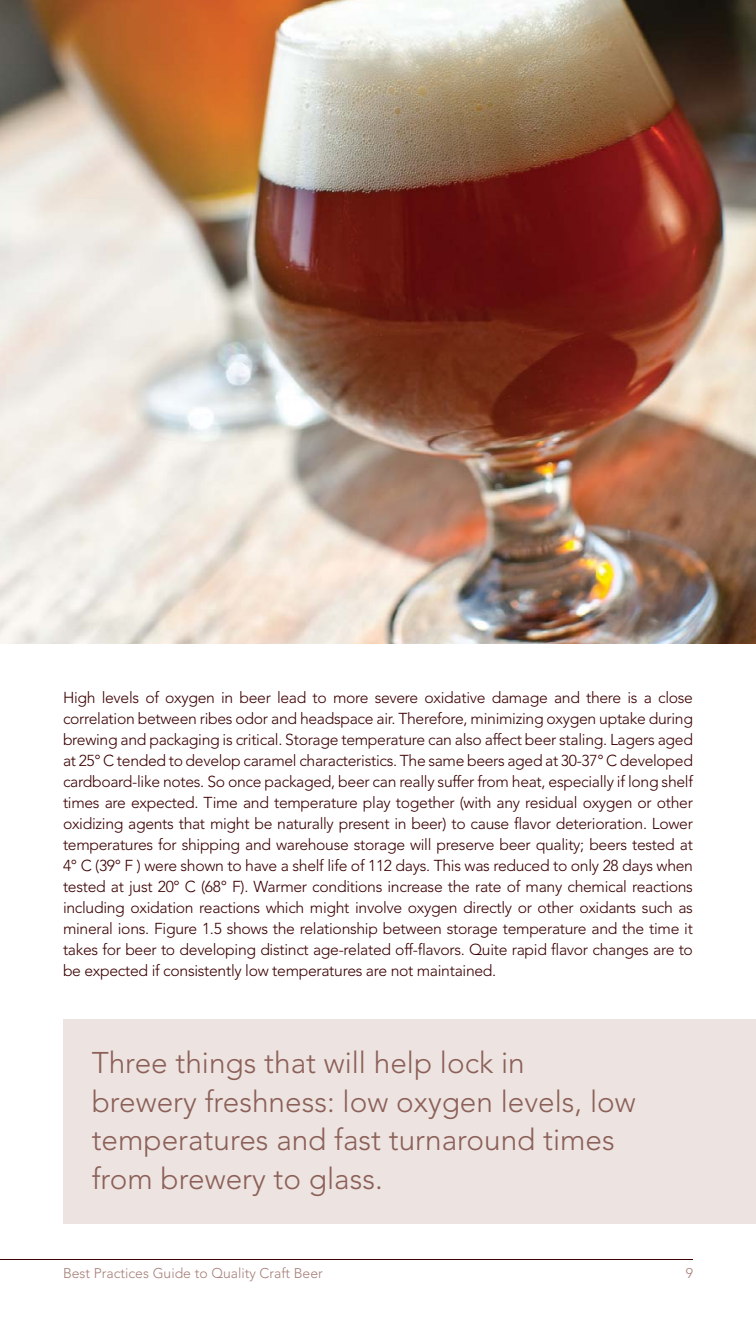
<style>
.page{position:relative;width:756px;height:1323px;background:#fff}
.page>*{position:absolute;margin:0;border:0;box-sizing:border-box;transform-origin:0 0}
.t1{font:300 29.75px/38.5px "Avenir";color:#8c6058}
.t2{font:300 15.75px/21px "Avenir";letter-spacing:-.02em;color:#3c0002;text-align:justify}
.t3{font:300 14px "Avenir";color:#a68079}
</style>
<div class="page">
<hr style="left:0;top:1260px;width:693px;height:1px;background:#3c0002">
<div style="left:63px;top:1019px;width:693px;height:204px;background:#ede4e1"></div>
<img style="left:0;top:0;width:756px;height:644px">
<p class="t2" style="left:63px;top:688px;width:632px">High levels of oxygen in beer lead to more severe oxidative damage and there is a close correlation between ribes odor and headspace air. Therefore, minimizing oxygen uptake during brewing and packaging is critical. Storage temperature can also affect beer staling. Lagers aged at 25° C tended to develop caramel characteristics. The same beers aged at 30-37° C developed cardboard-like notes. So once packaged, beer can really suffer from heat, especially if long shelf times are expected. Time and temperature play together (with any residual oxygen or other oxidizing agents that might be naturally present in beer) to cause flavor deterioration. Lower temperatures for shipping and warehouse storage will preserve beer quality; beers tested at 4° C (39° F ) were shown to have a shelf life of 112 days. This was reduced to only 28 days when tested at just 20° C (68° F). Warmer conditions increase the rate of many chemical reactions including oxidation reactions which might involve oxygen directly or other oxidants such as mineral ions. Figure 1.5 shows the relationship between storage temperature and the time it takes for beer to developing distinct age-related off-flavors. Quite rapid flavor changes are to be expected if consistently low temperatures are not maintained.</p>
<h1 class="t1" style="left:92px;top:1046px;width:546px">Three things that will help lock in brewery freshness: low oxygen levels, low temperatures and fast turnaround times from brewery to glass.</h1>
<p class="t3" style="left:63px;top:1268px;width:261px">Best Practices Guide to Quality Craft Beer</p>
<p class="t3" style="left:686px;top:1268px;width:9px">9</p>
</div>
